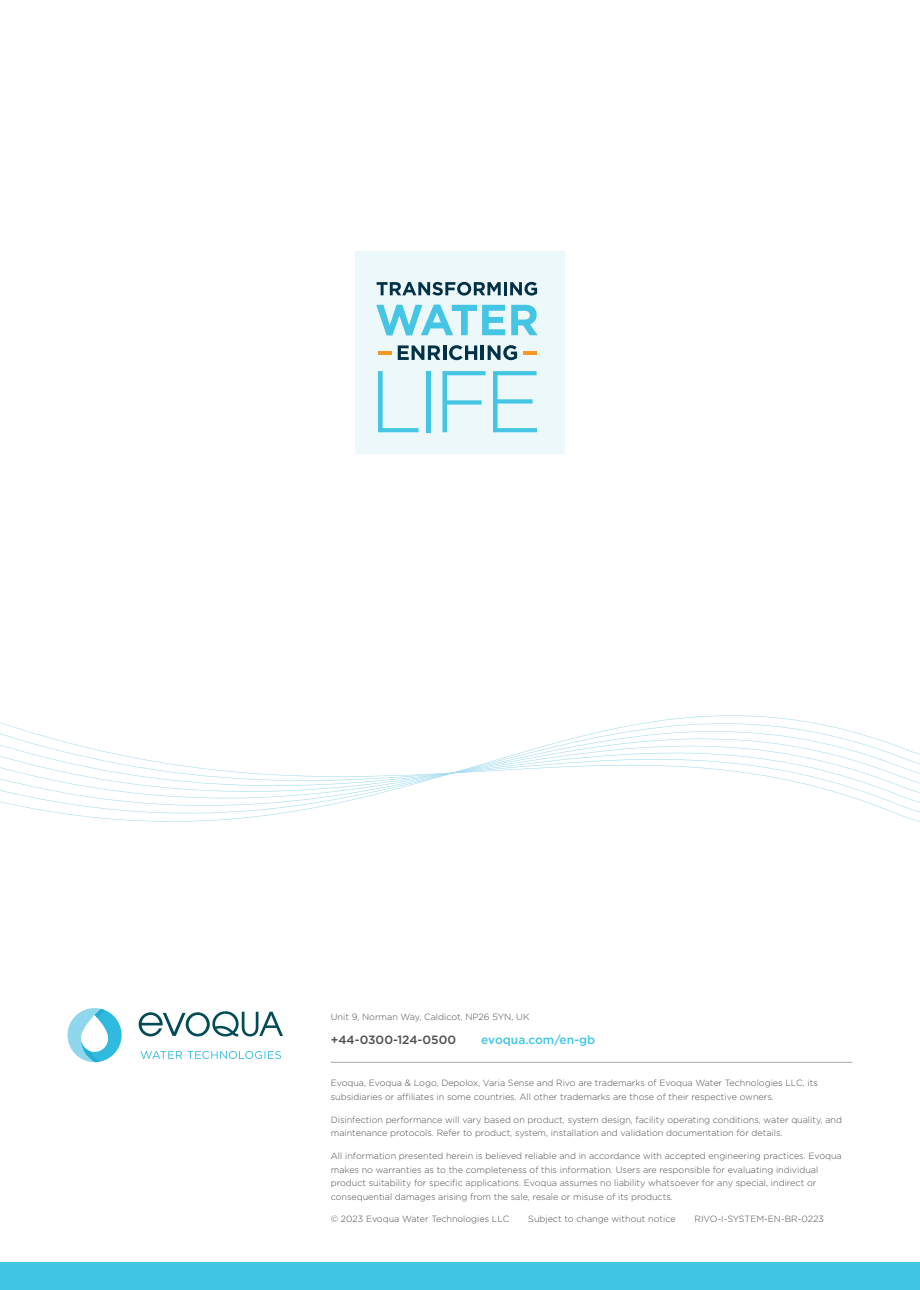
<style>
.page{position:relative;width:920px;height:1290px;background:#fff}
.page>*{position:absolute;margin:0;border:0;box-sizing:border-box;transform-origin:0 0}
.t1{font:500 12px "Gotham";color:#4b4c4d}
.t2{font:500 12px "Gotham";color:#41c5e5}
.t3{font:300 9px/13.5px "Gotham";color:#4b4c4d}
</style>
<div class="page">
<svg style="left:139px;top:1011px;width:144px;height:25px"></svg>
<svg style="left:141px;top:1051px;width:140px;height:8px"></svg>
<svg style="left:68px;top:1008px;width:54px;height:54px"></svg>
<svg style="left:81px;top:747px;width:839px;height:75px"></svg>
<svg style="left:0;top:715px;width:902px;height:101px"></svg>
<div style="left:355px;top:252px;width:210px;height:202px;background:#edf8fb"></div>
<svg style="left:377px;top:282px;width:160px;height:14px"></svg>
<svg style="left:376px;top:305px;width:129px;height:30px"></svg>
<svg style="left:511px;top:305px;width:26px;height:30px"></svg>
<svg style="left:398px;top:345px;width:42px;height:15px"></svg>
<hr style="left:443px;top:345px;width:3px;height:15px;background:#003146">
<svg style="left:449px;top:345px;width:28px;height:15px"></svg>
<hr style="left:481px;top:345px;width:3px;height:15px;background:#003146">
<svg style="left:488px;top:345px;width:29px;height:15px"></svg>
<svg style="left:378px;top:371px;width:40px;height:61px"></svg>
<hr style="left:426px;top:371px;width:4px;height:61px;background:#44c5e4">
<svg style="left:442px;top:371px;width:44px;height:61px"></svg>
<svg style="left:493px;top:371px;width:44px;height:61px"></svg>
<hr style="left:378px;top:351px;width:13px;height:4px;background:#f89822">
<hr style="left:523px;top:351px;width:13px;height:4px;background:#f89822">
<div style="left:0;top:1263px;width:920px;height:27px;background:#41c5e5"></div>
<hr style="left:331px;top:1062px;width:521px;height:1px;background:#a8a9ad">
<p class="t3" style="left:331px;top:1010px;width:200px">Unit 9, Norman Way, Caldicot, NP26 5YN, UK</p>
<h1 class="t1" style="left:331px;top:1032px;width:127px">+44-0300-124-0500</h1>
<h1 class="t2" style="left:481px;top:1032px;width:116px">evoqua.com/en-gb</h1>
<p class="t3" style="left:331px;top:1076px;width:489px">Evoqua, Evoqua &amp; Logo, Depolox, Varia Sense and Rivo are trademarks of Evoqua Water Technologies LLC, its subsidiaries or affiliates in some countries. All other trademarks are those of their respective owners.</p>
<p class="t3" style="left:331px;top:1112px;width:513px">Disinfection performance will vary based on product, system design, facility operating conditions, water quality, and maintenance protocols. Refer to product, system, installation and validation documentation for details.</p>
<p class="t3" style="left:331px;top:1149px;width:512px">All information presented herein is believed reliable and in accordance with accepted engineering practices. Evoqua makes no warranties as to the completeness of this information. Users are responsible for evaluating individual product suitability for specific applications. Evoqua assumes no liability whatsoever for any special, indirect or consequential damages arising from the sale, resale or misuse of its products.</p>
<p class="t3" style="left:331px;top:1212px;width:180px">© 2023 Evoqua Water Technologies LLC</p>
<p class="t3" style="left:528px;top:1212px;width:149px">Subject to change without notice</p>
<p class="t3" style="left:694px;top:1212px;width:131px">RIVO-I-SYSTEM-EN-BR-0223</p>
</div>
